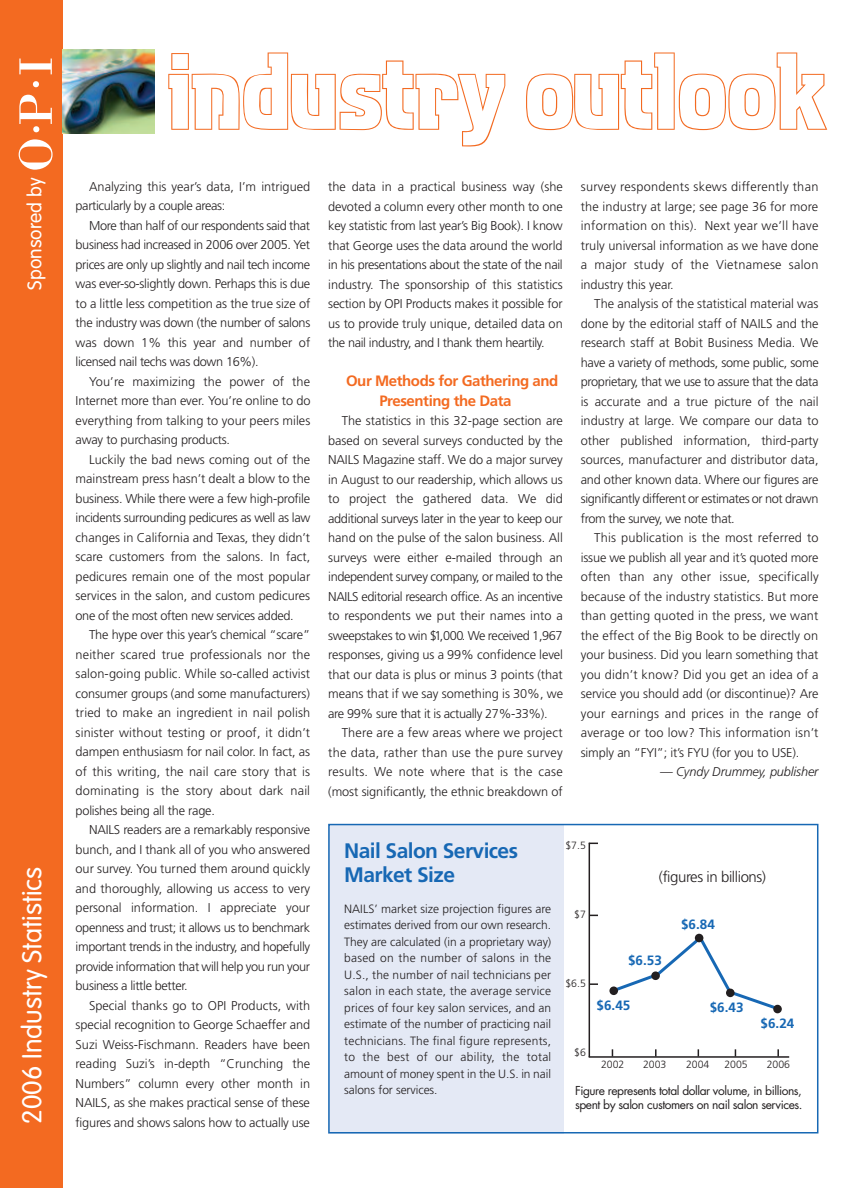
<style>
.page{position:relative;width:864px;height:1188px;background:#fff}
.page>*{position:absolute;margin:0;border:0;box-sizing:border-box;transform-origin:0 0}
.t1{font:111.15px "Aquatic Outline";letter-spacing:-.025em;color:#f36a21}
.t2{font:900 45px "Cooper";color:#fff}
.t3{font:300 27px "VAG Rounded";color:#fff}
.t4{font:700 21px/24px "Frutiger";letter-spacing:-.03em;color:#1768b4}
.t5{font:300 19.5px "VAG Rounded";color:#fff}
.t6{font:700 15px/19.5px "Frutiger";letter-spacing:-.03em;color:#f36a21}
.t7{font:300 15px "Frutiger";letter-spacing:-.03em;color:#231f20}
.t8{font:700 13.5px "Frutiger";color:#1768b4}
.t9{font:300 12.75px/19.5px "Frutiger";letter-spacing:-.015em;color:#231f20;text-align:justify}
.t10{font:italic 300 12.75px "Frutiger";letter-spacing:-.01em;color:#231f20}
.t11{font:300 12px/16.5px "Frutiger";letter-spacing:-.005em;color:#231f20;text-align:justify}
.t12{font:12px/13.5px "Futura";letter-spacing:-.035em;color:#231f20}
.t13{font:300 10.5px "Frutiger";color:#231f20}
.s1{font-style:normal}
</style>
<div class="page">
<hr style="left:589px;top:843px;width:1px;height:214px;background:#231f20">
<div style="left:328px;top:824px;width:235px;height:310px;background:#e4e9f5"></div>
<div style="left:328px;top:824px;width:490px;height:310px;border:2px solid #1768b4"></div>
<hr style="left:589px;top:1056px;width:200px;height:2px;background:#231f20">
<svg style="left:655px;top:1049px;width:2px;height:7px"></svg>
<svg style="left:777px;top:1049px;width:2px;height:7px"></svg>
<svg style="left:590px;top:983px;width:8px;height:2px"></svg>
<img style="left:62px;top:49px;width:92px;height:84px">
<div style="left:0;top:0;width:62px;height:1188px;background:#f36a21"></div>
<svg style="left:19px;top:139px;width:34px;height:31px"></svg>
<svg style="left:19px;top:95px;width:33px;height:37px"></svg>
<svg style="left:33px;top:81px;width:6px;height:6px"></svg>
<svg style="left:19px;top:59px;width:33px;height:15px"></svg>
<svg style="left:609px;top:935px;width:173px;height:78px"></svg>
<div style="left:726px;top:989px;width:9px;height:8px;background:#231f20;border-radius:50%"></div>
<div style="left:773px;top:1005px;width:9px;height:8px;background:#231f20;border-radius:50%"></div>
<h1 class="t1" style="left:166px;top:53px;width:663px">industry outlook</h1>
<h3 class="t5" style="left:26px;top:290px;width:113px;rotate:-90deg">Sponsored by</h3>
<p class="t9" style="left:76px;top:178px;width:236px;text-indent:13px">Analyzing this year’s data, I’m intrigued particularly by a couple areas:</p>
<p class="t9" style="left:76px;top:217px;width:236px;text-indent:13px">More than half of our respondents said that business had increased in 2006 over 2005. Yet prices are only up slightly and nail tech income was ever-so-slightly down. Perhaps this is due to a little less competition as the true size of the industry was down (the number of salons was down 1% this year and number of licensed nail techs was down 16%).</p>
<p class="t9" style="left:76px;top:373px;width:236px;text-indent:13px">You’re maximizing the power of the Internet more than ever. You’re online to do everything from talking to your peers miles away to purchasing products.</p>
<p class="t9" style="left:76px;top:451px;width:236px;text-indent:13px">Luckily the bad news coming out of the mainstream press hasn’t dealt a blow to the business. While there were a few high-profile incidents surrounding pedicures as well as law changes in California and Texas, they didn’t scare customers from the salons. In fact, pedicures remain one of the most popular services in the salon, and custom pedicures one of the most often new services added.</p>
<p class="t9" style="left:76px;top:626px;width:236px;text-indent:14px">The hype over this year’s chemical “scare” neither scared true professionals nor the salon-going public. While so-called activist consumer groups (and some manufacturers) tried to make an ingredient in nail polish sinister without testing or proof, it didn’t dampen enthusiasm for nail color. In fact, as of this writing, the nail care story that is dominating is the story about dark nail polishes being all the rage.</p>
<p class="t9" style="left:76px;top:821px;width:236px;text-indent:13px">NAILS readers are a remarkably responsive bunch, and I thank all of you who answered our survey. You turned them around quickly and thoroughly, allowing us access to very personal information. I appreciate your openness and trust; it allows us to benchmark important trends in the industry, and hopefully provide information that will help you run your business a little better.</p>
<p class="t9" style="left:76px;top:997px;width:236px;text-indent:13px">Special thanks go to OPI Products, with special recognition to George Schaeffer and Suzi Weiss-Fischmann. Readers have been reading Suzi’s in-depth “Crunching the Numbers” column every other month in NAILS, as she makes practical sense of these figures and shows salons how to actually use</p>
<h3 class="t3" style="left:21px;top:1124px;width:258px;rotate:-90deg">2006 Industry Statistics</h3>
<h2 class="t2" style="left:25px;top:1102px;width:220px;rotate:-90deg">statistics</h2>
<p class="t9" style="left:328px;top:178px;width:236px">the data in a practical business way (she devoted a column every other month to one key statistic from last year’s Big Book). I know that George uses the data around the world in his presentations about the state of the nail industry. The sponsorship of this statistics section by OPI Products makes it possible for us to provide truly unique, detailed data on the nail industry, and I thank them heartily.</p>
<p class="t6" style="left:379px;top:372px;width:181px;text-indent:-33px">Our Methods for Gathering and<br>Presenting the Data</p>
<p class="t9" style="left:328px;top:412px;width:236px;text-indent:13px">The statistics in this 32-page section are based on several surveys conducted by the NAILS Magazine staff. We do a major survey in August to our readership, which allows us to project the gathered data. We did additional surveys later in the year to keep our hand on the pulse of the salon business. All surveys were either e-mailed through an independent survey company, or mailed to the NAILS editorial research office. As an incentive to respondents we put their names into a sweepstakes to win $1,000. We received 1,967 responses, giving us a 99% confidence level that our data is plus or minus 3 points (that means that if we say something is 30%, we are 99% sure that it is actually 27%-33%).</p>
<p class="t9" style="left:328px;top:724px;width:236px;text-indent:14px">There are a few areas where we project the data, rather than use the pure survey results. We note where that is the case (most significantly, the ethnic breakdown of</p>
<p class="t9" style="left:581px;top:178px;width:239px">survey respondents skews differently than the industry at large; see page 36 for more information on this). Next year we’ll have truly universal information as we have done a major study of the Vietnamese salon industry this year.</p>
<p class="t9" style="left:581px;top:295px;width:239px;text-indent:14px">The analysis of the statistical material was done by the editorial staff of NAILS and the research staff at Bobit Business Media. We have a variety of methods, some public, some proprietary, that we use to assure that the data is accurate and a true picture of the nail industry at large. We compare our data to other published information, third-party sources, manufacturer and distributor data, and other known data. Where our figures are significantly different or estimates or not drawn from the survey, we note that.</p>
<p class="t9" style="left:581px;top:529px;width:239px;text-indent:14px">This publication is the most referred to issue we publish all year and it’s quoted more often than any other issue, specifically because of the industry statistics. But more than getting quoted in the press, we want the effect of the Big Book to be directly on your business. Did you learn something that you didn’t know? Did you get an idea of a service you should add (or discontinue)? Are your earnings and prices in the range of average or too low? This information isn’t simply an “FYI”; it’s FYU (for you to USE).</p>
<p class="t10" style="left:660px;top:767px;width:160px"><span class="s1">—</span> Cyndy Drummey, publisher</p>
<h3 class="t4" style="left:344px;top:841px;width:175px">Nail Salon Services<br>Market Size</h3>
<p class="t11" style="left:344px;top:901px;width:209px">NAILS’ market size projection figures are estimates derived from our own research.<br>They are calculated (in a proprietary way) based on the number of salons in the U.S., the number of nail technicians per salon in each state, the average service prices of four key salon services, and an estimate of the number of practicing nail technicians. The final figure represents, to the best of our ability, the total amount of money spent in the U.S. in nail salons for services.</p>
<p class="t13" style="left:565px;top:841px;width:22px">$7.5</p>
<p class="t13" style="left:574px;top:910px;width:13px">$7</p>
<p class="t13" style="left:565px;top:979px;width:22px">$6.5</p>
<p class="t13" style="left:574px;top:1048px;width:13px">$6</p>
<p class="t7" style="left:659px;top:871px;width:109px">(figures in billions)</p>
<p class="t8" style="left:628px;top:955px;width:35px">$6.53</p>
<p class="t8" style="left:597px;top:1000px;width:35px">$6.45</p>
<p class="t8" style="left:681px;top:919px;width:35px">$6.84</p>
<p class="t8" style="left:710px;top:1002px;width:35px">$6.43</p>
<p class="t8" style="left:761px;top:1018px;width:35px">$6.24</p>
<p class="t13" style="left:601px;top:1060px;width:25px">2002</p>
<p class="t13" style="left:643px;top:1060px;width:25px">2003</p>
<p class="t13" style="left:686px;top:1060px;width:25px">2004</p>
<p class="t13" style="left:724px;top:1060px;width:25px">2005</p>
<p class="t13" style="left:767px;top:1060px;width:25px">2006</p>
<p class="t12" style="left:575px;top:1085px;width:229px">Figure represents total dollar volume, in billions, spent by salon customers on nail salon services.</p>
</div>
